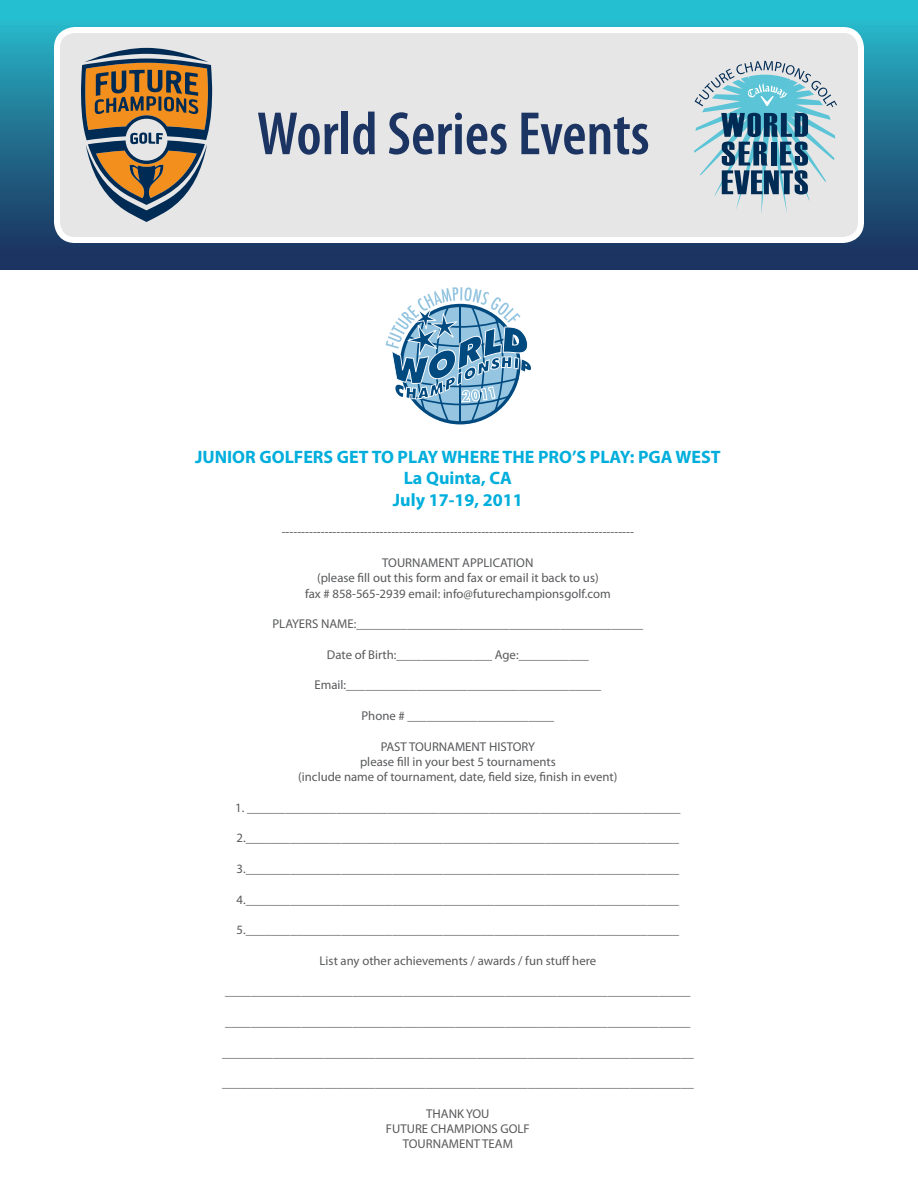
<style>
.page{position:relative;width:918px;height:1188px;background:#fff}
.page>*{position:absolute;margin:0;border:0;box-sizing:border-box;transform-origin:0 0}
.t1{font:600 condensed 61.65px "Myriad Pro";color:#1c3462}
.t2{font:700 18px/21.6px "Myriad Pro";color:#00aedc;text-align:center}
.t3{font:12.75px/15.3px "Myriad Pro";color:#58595b;text-align:center}
</style>
<div class="page">
<svg style="left:386px;top:287px;width:145px;height:137px"></svg>
<div style="left:0;top:0;width:918px;height:270px;background:linear-gradient(to bottom,#28c0d0,#1b2957)"></div>
<div style="left:57px;top:30px;width:804px;height:210px;background:#e7e6e6;border-radius:18px"></div>
<div style="left:54px;top:27px;width:810px;height:216px;border:6px solid #fff;border-radius:18px"></div>
<svg style="left:694px;top:61px;width:143px;height:153px"></svg>
<svg style="left:81px;top:48px;width:131px;height:174px"></svg>
<h1 class="t1" style="left:257px;top:96px;width:394px">World Series Events</h1>
<h2 class="t2" style="left:195px;top:445px;width:527px">JUNIOR GOLFERS GET TO PLAY WHERE THE PRO’S PLAY: PGA WEST<br>La Quinta, CA<br>July 17-19, 2011</h2>
<p class="t3" style="left:282px;top:524px;width:354px">------------------------------------------------------------------------------------------</p>
<p class="t3" style="left:305px;top:555px;width:307px">TOURNAMENT APPLICATION<br>(please fill out this form and fax or email it back to us)<br>fax # 858-565-2939 email: info@futurechampionsgolf.com</p>
<p class="t3" style="left:273px;top:616px;width:372px">PLAYERS NAME:_____________________________________________</p>
<p class="t3" style="left:327px;top:647px;width:263px">Date of Birth:_______________ Age:___________</p>
<p class="t3" style="left:315px;top:677px;width:288px">Email:________________________________________</p>
<p class="t3" style="left:362px;top:708px;width:194px">Phone # _______________________</p>
<p class="t3" style="left:298px;top:739px;width:321px">PAST TOURNAMENT HISTORY<br>please fill in your best 5 tournaments<br>(include name of tournament, date, field size, finish in event)</p>
<p class="t3" style="left:235px;top:800px;width:447px">1. ____________________________________________________________________</p>
<p class="t3" style="left:237px;top:830px;width:444px">2.____________________________________________________________________</p>
<p class="t3" style="left:237px;top:861px;width:444px">3.____________________________________________________________________</p>
<p class="t3" style="left:237px;top:892px;width:444px">4.____________________________________________________________________</p>
<p class="t3" style="left:237px;top:922px;width:444px">5.____________________________________________________________________</p>
<p class="t3" style="left:320px;top:953px;width:278px">List any other achievements / awards / fun stuff here</p>
<p class="t3" style="left:225px;top:983px;width:467px">_________________________________________________________________________</p>
<p class="t3" style="left:225px;top:1014px;width:467px">_________________________________________________________________________</p>
<p class="t3" style="left:222px;top:1045px;width:473px">__________________________________________________________________________</p>
<p class="t3" style="left:222px;top:1075px;width:473px">__________________________________________________________________________</p>
<p class="t3" style="left:386px;top:1106px;width:145px">THANK YOU<br>FUTURE CHAMPIONS GOLF<br>TOURNAMENT TEAM</p>
</div>
